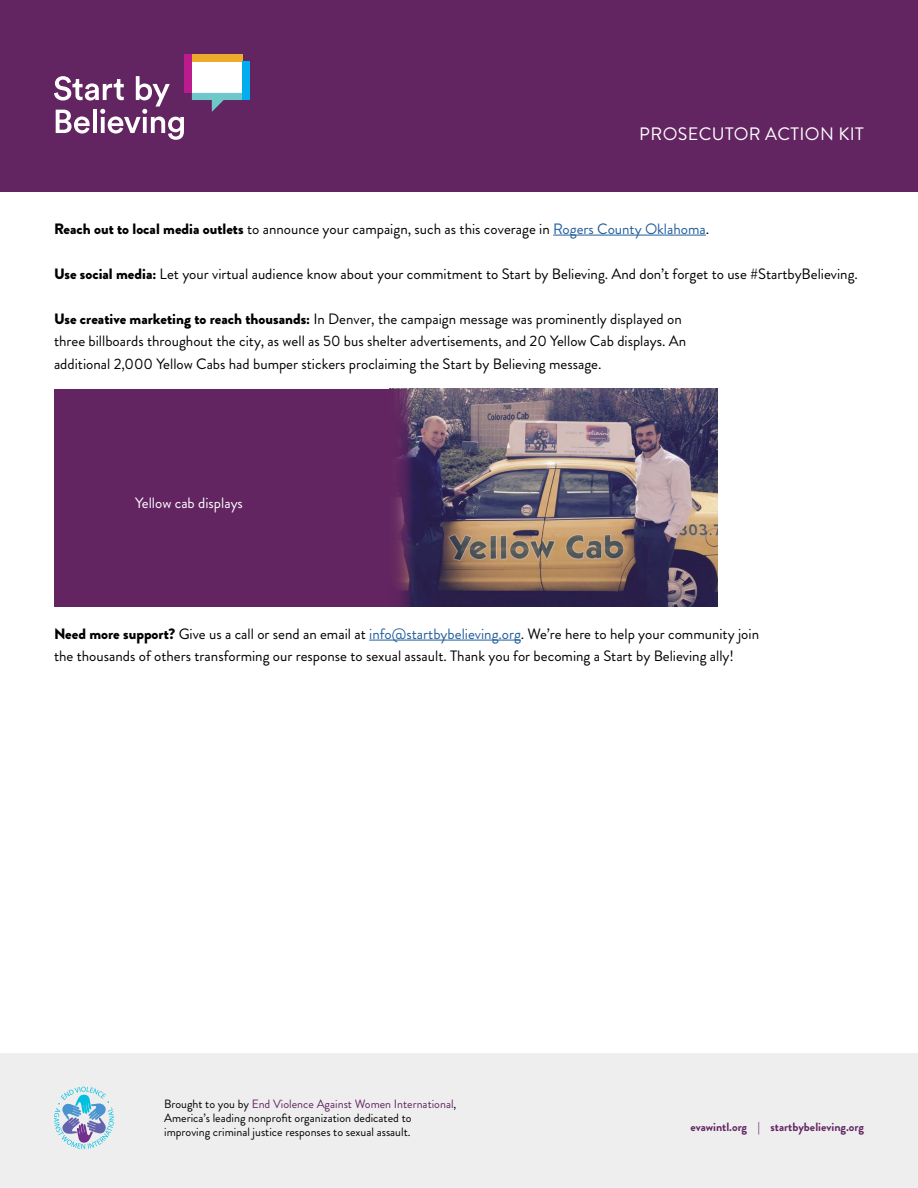
<style>
.page{position:relative;width:918px;height:1188px;background:#fff}
.page>*{position:absolute;margin:0;border:0;box-sizing:border-box;transform-origin:0 0}
.t1{font:18px "Brandon Grotesque";letter-spacing:.02em;color:#fff}
.t2{font:15px/22.5px "Brandon Grotesque";color:#000}
.t3{font:15px "Brandon Grotesque";color:#fff}
.t4{font:12px/14.4px "Brandon Grotesque";color:#000}
.t5{font:700 12px "Brandon Grotesque";color:#632561}
.s1{font-weight:900}
.s2{color:#215e9e}
.s3{color:#632561}
</style>
<div class="page">
<div style="left:0;top:1053px;width:918px;height:135px;background:#eee"></div>
<svg style="left:54px;top:1087px;width:60px;height:62px"></svg>
<div style="left:0;top:0;width:918px;height:192px;background:#632561"></div>
<div style="left:192px;top:61px;width:50px;height:32px;background:#fff"></div>
<div style="left:192px;top:54px;width:50px;height:7px;background:#edab2b"></div>
<div style="left:184px;top:54px;width:8px;height:39px;background:#bb1b8d"></div>
<svg style="left:192px;top:93px;width:50px;height:19px"></svg>
<div style="left:242px;top:61px;width:8px;height:39px;background:#00aeef"></div>
<svg style="left:54px;top:76px;width:130px;height:64px"></svg>
<hr style="left:553px;top:235px;width:153px;height:1px;background:#215e9e">
<hr style="left:369px;top:640px;width:152px;height:1px;background:#215e9e">
<div style="left:54px;top:389px;width:663px;height:218px;background:#632561"></div>
<img style="left:412px;top:389px;width:305px;height:218px">
<svg style="left:396px;top:389px;width:16px;height:218px"></svg>
<p class="t1" style="left:639px;top:121px;width:226px">PROSECUTOR ACTION KIT</p>
<p class="t2" style="left:54px;top:217px;width:657px"><span class="s1">Reach out to local media outlets</span> to announce your campaign, such as this coverage in <span class="s2">Rogers County Oklahoma</span>.</p>
<p class="t2" style="left:54px;top:262px;width:805px"><span class="s1">Use social media:</span> Let your virtual audience know about your commitment to Start by Believing. And don’t forget to use #StartbyBelieving.</p>
<p class="t2" style="left:54px;top:307px;width:634px"><span class="s1">Use creative marketing to reach thousands:</span> In Denver, the campaign message was prominently displayed on three billboards throughout the city, as well as 50 bus shelter advertisements, and 20 Yellow Cab displays. An additional 2,000 Yellow Cabs had bumper stickers proclaiming the Start by Believing message.</p>
<p class="t3" style="left:135px;top:493px;width:109px">Yellow cab displays</p>
<p class="t2" style="left:54px;top:622px;width:707px"><span class="s1">Need more support?</span> Give us a call or send an email at <span class="s2">info@startbybelieving.org</span>. We’re here to help your community join the thousands of others transforming our response to sexual assault. Thank you for becoming a Start by Believing ally!</p>
<p class="t4" style="left:164px;top:1096px;width:294px">Brought to you by <span class="s3">End Violence Against Women International</span>,<br>America’s leading nonprofit organization dedicated to improving criminal justice responses to sexual assault.</p>
<p class="t5" style="left:690px;top:1119px;width:175px">evawintl.org | startbybelieving.org</p>
</div>
